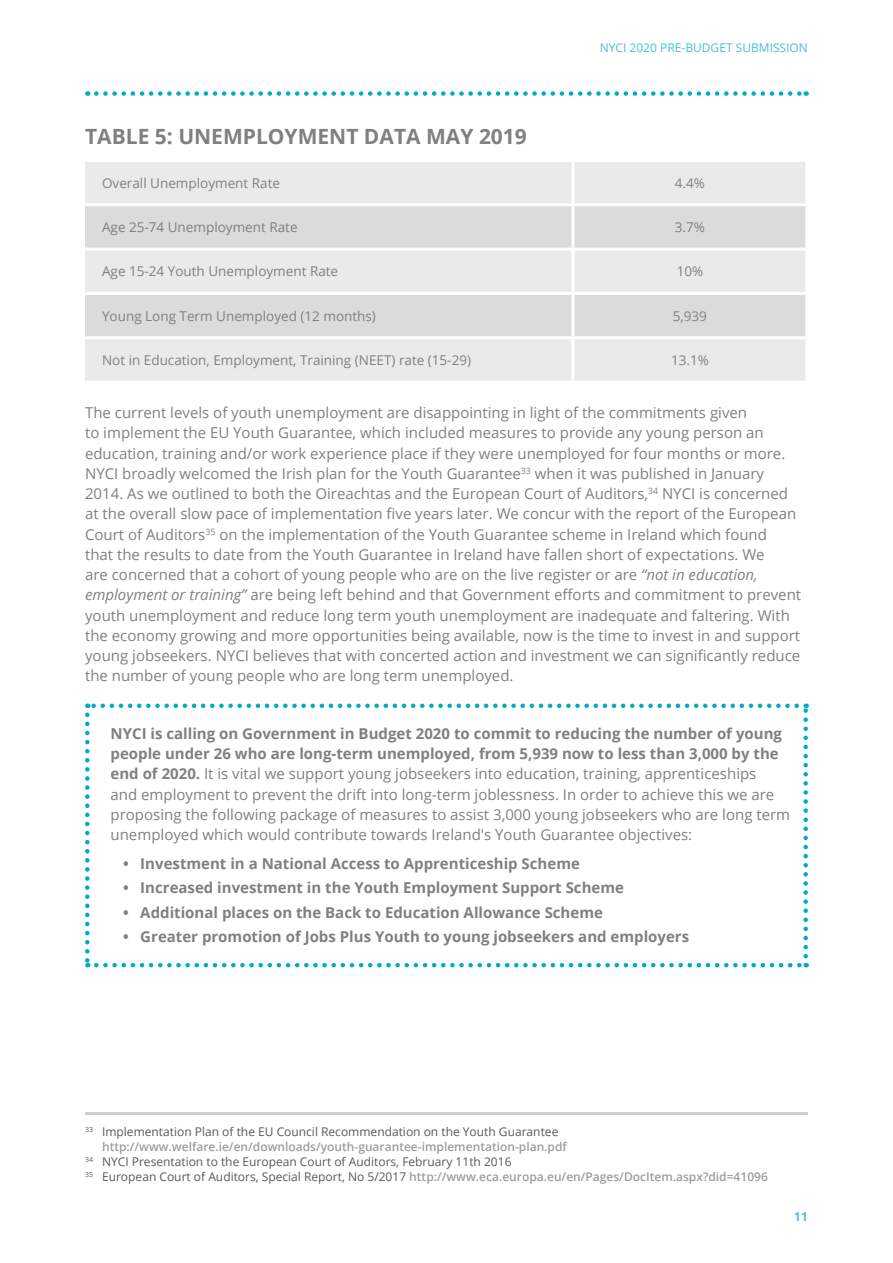
<style>
.page{position:relative;width:893px;height:1263px;background:#fff}
.page>*{position:absolute;margin:0;border:0;box-sizing:border-box;transform-origin:0 0}
.GREY_SUB_HEADINGS{font:700 21px "Open Sans";color:#7f8080}
.GREY_BODY_COPY{font:15px/20.2px "Open Sans";color:#7f8080}
.t1{font:700 15px "Open Sans";color:#7f8080}
.t2{font:13.5px "Open Sans";color:#7f8080}
.FOOTNOTES_BLACK{font:600 12px/15px "Open Sans";color:#9e9d9e}
.FOOTNOTES_BLACK-2{font:12px "Open Sans";color:#58595b}
.t3{font:12px "Open Sans";color:#4abdd5}
.t4{font:600 12px "Open Sans";color:#4abdd5}
.s1{font-style:italic}
.s2{font-weight:700}
.s3{font-weight:400;color:#58595b}
</style>
<div class="page">
<svg style="left:96px;top:91px;width:711px;height:5px"></svg>
<div style="left:85px;top:162px;width:720px;height:219px;background:#ebeaea"></div>
<svg style="left:85px;top:206px;width:720px;height:130px;background:#e1e0e0"></svg>
<hr style="left:571px;top:162px;width:3px;height:41px;background:#fff">
<hr style="left:85px;top:203px;width:488px;height:3px;background:#fff">
<hr style="left:571px;top:206px;width:3px;height:42px;background:#fff">
<hr style="left:85px;top:248px;width:488px;height:3px;background:#fff">
<hr style="left:571px;top:251px;width:3px;height:41px;background:#fff">
<hr style="left:85px;top:292px;width:488px;height:3px;background:#fff">
<hr style="left:571px;top:295px;width:3px;height:41px;background:#fff">
<hr style="left:85px;top:336px;width:488px;height:3px;background:#fff">
<hr style="left:571px;top:339px;width:3px;height:42px;background:#fff">
<hr style="left:573px;top:203px;width:235px;height:3px;background:#fff">
<hr style="left:573px;top:248px;width:235px;height:3px;background:#fff">
<hr style="left:573px;top:292px;width:235px;height:3px;background:#fff">
<hr style="left:573px;top:336px;width:235px;height:3px;background:#fff">
<hr style="left:85px;top:1112px;width:723px;height:3px;background:#cfcdcd">
<svg style="left:85px;top:715px;width:5px;height:252px"></svg>
<svg style="left:96px;top:963px;width:711px;height:4px"></svg>
<svg style="left:803px;top:703px;width:5px;height:253px"></svg>
<svg style="left:87px;top:703px;width:710px;height:5px"></svg>
<p class="t3" style="left:600px;top:39px;width:210px">NYCI 2020 PRE-BUDGET SUBMISSION</p>
<h2 class="GREY_SUB_HEADINGS" style="left:85px;top:122px;width:443px">TABLE 5: UNEMPLOYMENT DATA MAY 2019</h2>
<p class="t2" style="left:102px;top:174px;width:179px">Overall Unemployment Rate</p>
<p class="t2" style="left:675px;top:174px;width:32px">4.4%</p>
<p class="t2" style="left:102px;top:218px;width:197px">Age 25-74 Unemployment Rate</p>
<p class="t2" style="left:675px;top:218px;width:32px">3.7%</p>
<p class="t2" style="left:102px;top:262px;width:238px">Age 15-24 Youth Unemployment Rate</p>
<p class="t2" style="left:677px;top:262px;width:28px">10%</p>
<p class="t2" style="left:102px;top:307px;width:275px">Young Long Term Unemployed (12 months)</p>
<p class="t2" style="left:673px;top:307px;width:36px">5,939</p>
<p class="t2" style="left:102px;top:351px;width:371px">Not in Education, Employment, Training (NEET) rate (15-29)</p>
<p class="t2" style="left:671px;top:351px;width:39px">13.1%</p>
<p class="GREY_BODY_COPY" style="left:85px;top:402px;width:718px">The current levels of youth unemployment are disappointing in light of the commitments given<br>to implement the EU Youth Guarantee, which included measures to provide any young person an education, training and/or work experience place if they were unemployed for four months or more.<br>NYCI broadly welcomed the Irish plan for the Youth Guarantee<sup>33</sup> when it was published in January 2014. As we outlined to both the Oireachtas and the European Court of Auditors,<sup>34</sup> NYCI is concerned at the overall slow pace of implementation five years later. We concur with the report of the European Court of Auditors<sup>35</sup> on the implementation of the Youth Guarantee scheme in Ireland which found<br>that the results to date from the Youth Guarantee in Ireland have fallen short of expectations. We<br>are concerned that a cohort of young people who are on the live register or are <span class="s1">“not in education, employment or training”</span> are being left behind and that Government efforts and commitment to prevent youth unemployment and reduce long term youth unemployment are inadequate and faltering. With the economy growing and more opportunities being available, now is the time to invest in and support young jobseekers. NYCI believes that with concerted action and investment we can significantly reduce the number of young people who are long term unemployed.</p>
<p class="GREY_BODY_COPY" style="left:111px;top:723px;width:681px"><span class="s2">NYCI is calling on Government in Budget 2020 to commit to reducing the number of young people under 26 who are long-term unemployed, from 5,939 now to less than 3,000 by the end of 2020.</span> It is vital we support young jobseekers into education, training, apprenticeships<br>and employment to prevent the drift into long-term joblessness. In order to achieve this we are proposing the following package of measures to assist 3,000 young jobseekers who are long term unemployed which would contribute towards Ireland's Youth Guarantee objectives:</p>
<p class="t1" style="left:123px;top:853px;width:458px">• Investment in a National Access to Apprenticeship Scheme</p>
<p class="t1" style="left:123px;top:877px;width:502px">• Increased investment in the Youth Employment Support Scheme</p>
<p class="t1" style="left:123px;top:902px;width:481px">• Additional places on the Back to Education Allowance Scheme</p>
<p class="t1" style="left:123px;top:926px;width:567px">• Greater promotion of Jobs Plus Youth to young jobseekers and employers</p>
<p class="FOOTNOTES_BLACK" style="left:102px;top:1123px;width:466px;text-indent:-17px"><sup>33</sup> <span class="s3">Implementation Plan of the EU Council Recommendation on the Youth Guarantee </span>http://www.welfare.ie/en/downloads/youth-guarantee-implementation-plan.pdf</p>
<p class="FOOTNOTES_BLACK-2" style="left:85px;top:1153px;width:428px"><sup>34</sup> NYCI Presentation to the European Court of Auditors, February 11th 2016</p>
<p class="FOOTNOTES_BLACK" style="left:85px;top:1168px;width:684px"><sup>35</sup> <span class="s3">European Court of Auditors, Special Report, No 5/2017</span> http://www.eca.europa.eu/en/Pages/DocItem.aspx?did=41096</p>
<p class="t4" style="left:794px;top:1208px;width:15px">11</p>
</div>
